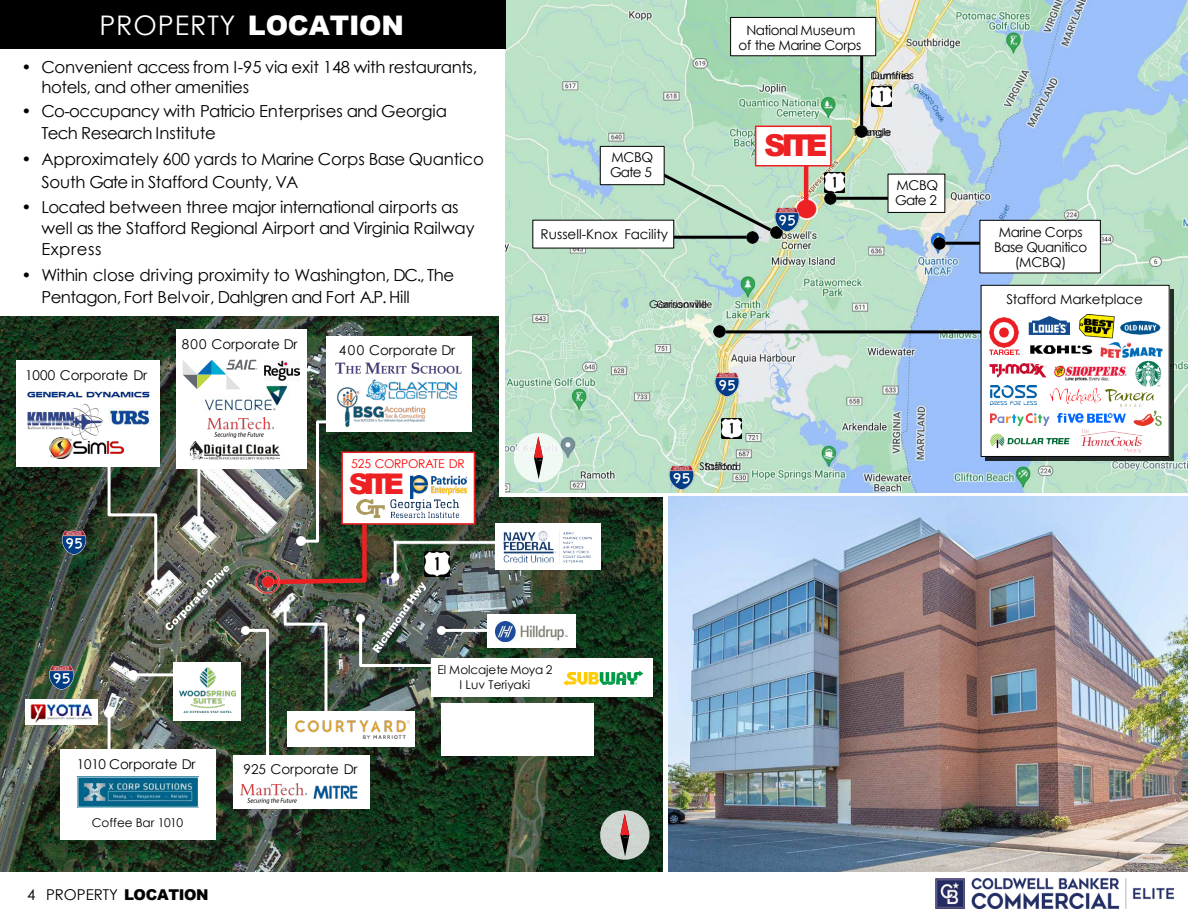
<style>
.page{position:relative;width:1188px;height:918px;background:#fff}
.page>*{position:absolute;margin:0;border:0;box-sizing:border-box;transform-origin:0 0}
.t1{font:900 30px "Arial";color:#ed2124}
.t2{font:900 28.5px "Arial";color:#ed2124}
.t3{font:27px "Century Gothic";letter-spacing:.035em;color:#fff}
.t4{font:16.5px/22.5px "Century Gothic";letter-spacing:-.02em;color:#000}
.t5{font:15px "Century Gothic";color:#000}
.t6{font:13.5px "Century Gothic";letter-spacing:-.01em;color:#000}
.t7{font:13.5px/15px "Century Gothic";letter-spacing:-.035em;color:#000;text-align:center}
.t8{font:13.5px/15px "Century Gothic";letter-spacing:-.03em;color:#000;text-align:center}
.t9{font:12px/14.4px "Century Gothic";letter-spacing:-.01em;color:#000;text-align:center}
.t10{font:12px "Century Gothic";letter-spacing:-.025em;color:#f00}
.t11{font:10.5px "Century Gothic";letter-spacing:-.02em;color:#000}
.s1{font-family:"Arial";font-weight:900}
</style>
<div class="page">
<img style="left:0;top:316px;width:663px;height:556px">
<div style="left:499px;top:309px;width:304px;height:188px;background:#fff"></div>
<img style="left:505px;top:0;width:683px;height:492px">
<img style="left:795px;top:198px;width:22px;height:21px">
<div style="left:756px;top:126px;width:75px;height:40px;background:#fff"></div>
<div style="left:755px;top:126px;width:77px;height:40px;border:2px solid #ed2124"></div>
<hr style="left:939px;top:242px;width:41px;height:3px;background:#000">
<svg style="left:933px;top:237px;width:12px;height:12px"></svg>
<div style="left:980px;top:220px;width:121px;height:53px;background:#fff;border:1px solid #000"></div>
<hr style="left:804px;top:166px;width:4px;height:43px;background:#ed2124">
<svg style="left:644px;top:163px;width:138px;height:80px;background:#afd0b9"></svg>
<div style="left:600px;top:146px;width:65px;height:39px;background:#fff;border:1px solid #000"></div>
<div style="left:0;top:0;width:505px;height:49px;background:#000"></div>
<hr style="left:831px;top:197px;width:57px;height:3px;background:#000">
<svg style="left:825px;top:193px;width:12px;height:11px"></svg>
<hr style="left:860px;top:56px;width:3px;height:75px;background:#000">
<svg style="left:856px;top:125px;width:12px;height:12px"></svg>
<hr style="left:719px;top:330px;width:262px;height:3px;background:#000">
<svg style="left:713px;top:326px;width:12px;height:12px"></svg>
<hr style="left:441px;top:629px;width:50px;height:3px;background:#fff">
<hr style="left:133px;top:673px;width:50px;height:3px;background:#fff">
<svg style="left:129px;top:671px;width:8px;height:8px"></svg>
<div style="left:985px;top:290px;width:188px;height:171px;background:#252d28"></div>
<div style="left:16px;top:360px;width:144px;height:107px;background:#fff"></div>
<div style="left:60px;top:749px;width:156px;height:90px;background:#fff"></div>
<div style="left:173px;top:662px;width:68px;height:58px;background:#fff"></div>
<div style="left:177px;top:329px;width:130px;height:139px;background:#fff"></div>
<div style="left:233px;top:756px;width:136px;height:53px;background:#fff"></div>
<div style="left:326px;top:336px;width:146px;height:96px;background:#fff"></div>
<div style="left:487px;top:614px;width:89px;height:34px;background:#fff"></div>
<div style="left:442px;top:703px;width:152px;height:53px;background:#fff"></div>
<div style="left:496px;top:523px;width:105px;height:46px;background:#fff"></div>
<div style="left:431px;top:659px;width:221px;height:38px;background:#fff"></div>
<div style="left:981px;top:285px;width:188px;height:171px;background:#fff"></div>
<div style="left:888px;top:174px;width:57px;height:39px;background:#fff;border:1px solid #000"></div>
<div style="left:731px;top:17px;width:145px;height:39px;background:#fff"></div>
<div style="left:730px;top:17px;width:146px;height:39px;border:1px solid #000"></div>
<img style="left:204px;top:385px;width:84px;height:26px">
<div style="left:981px;top:285px;width:189px;height:172px;border:1px solid #000"></div>
<img style="left:989px;top:318px;width:30px;height:29px">
<svg style="left:989px;top:349px;width:31px;height:6px"></svg>
<svg style="left:1029px;top:316px;width:28px;height:19px"></svg>
<img style="left:1033px;top:324px;width:24px;height:9px">
<svg style="left:1030px;top:345px;width:26px;height:9px"></svg>
<img style="left:1019px;top:364px;width:15px;height:10px">
<svg style="left:990px;top:364px;width:29px;height:13px"></svg>
<svg style="left:1034px;top:364px;width:12px;height:13px"></svg>
<img style="left:991px;top:386px;width:46px;height:18px">
<img style="left:1057px;top:315px;width:105px;height:72px">
<img style="left:1050px;top:389px;width:51px;height:15px">
<img style="left:990px;top:413px;width:154px;height:39px">
<img style="left:26px;top:699px;width:72px;height:26px">
<img style="left:1054px;top:362px;width:77px;height:22px">
<img style="left:1106px;top:390px;width:56px;height:35px">
<div style="left:342px;top:452px;width:132px;height:72px;background:#fff"></div>
<div style="left:341px;top:452px;width:134px;height:73px;border:2px solid #ed2124"></div>
<img style="left:42px;top:659px;width:39px;height:36px">
<img style="left:54px;top:525px;width:39px;height:36px">
<img style="left:767px;top:202px;width:40px;height:36px">
<img style="left:707px;top:366px;width:39px;height:36px">
<img style="left:662px;top:460px;width:39px;height:33px">
<img style="left:495px;top:621px;width:73px;height:21px">
<img style="left:179px;top:667px;width:56px;height:46px">
<hr style="left:108px;top:713px;width:3px;height:67px;background:#fff">
<svg style="left:105px;top:709px;width:8px;height:8px"></svg>
<img style="left:77px;top:777px;width:122px;height:31px">
<img style="left:445px;top:476px;width:21px;height:20px">
<img style="left:445px;top:500px;width:15px;height:18px">
<img style="left:445px;top:531px;width:147px;height:50px">
<img style="left:335px;top:362px;width:127px;height:12px">
<img style="left:337px;top:387px;width:89px;height:32px">
<img style="left:364px;top:379px;width:93px;height:24px">
<img style="left:106px;top:458px;width:123px;height:172px">
<img style="left:242px;top:419px;width:203px;height:344px">
<img style="left:241px;top:784px;width:66px;height:20px">
<img style="left:207px;top:418px;width:66px;height:20px">
<img style="left:313px;top:785px;width:45px;height:14px">
<img style="left:265px;top:360px;width:35px;height:20px">
<svg style="left:183px;top:360px;width:74px;height:29px"></svg>
<img style="left:27px;top:391px;width:123px;height:7px">
<img style="left:27px;top:403px;width:76px;height:34px">
<img style="left:50px;top:437px;width:74px;height:22px">
<img style="left:109px;top:409px;width:41px;height:16px">
<img style="left:425px;top:552px;width:24px;height:25px">
<img style="left:872px;top:87px;width:20px;height:20px">
<img style="left:825px;top:173px;width:20px;height:20px">
<img style="left:721px;top:419px;width:20px;height:20px">
<img style="left:668px;top:497px;width:520px;height:375px">
<svg style="left:563px;top:671px;width:80px;height:15px"></svg>
<svg style="left:514px;top:433px;width:49px;height:49px"></svg>
<svg style="left:600px;top:810px;width:50px;height:50px;background:#9a9e96"></svg>
<img style="left:189px;top:441px;width:93px;height:21px">
<div style="left:532px;top:220px;width:142px;height:28px;background:#fff"></div>
<img style="left:935px;top:879px;width:238px;height:30px">
<p class="t3" style="left:99px;top:6px;width:306px">PROPERTY <span class="s1">LOCATION</span></p>
<p class="t4" style="left:41px;top:57px;width:437px;line-height:19.8px;text-indent:-20px">• Convenient access from I-95 via exit 148 with restaurants, hotels, and other amenities</p>
<p class="t4" style="left:42px;top:99px;width:407px;text-indent:-20px">• Co-occupancy with Patricio Enterprises and Georgia<br>Tech Research Institute</p>
<p class="t4" style="left:41px;top:147px;width:444px;text-indent:-20px">• Approximately 600 yards to Marine Corps Base Quantico<br>South Gate in Stafford County, VA</p>
<p class="t4" style="left:42px;top:197px;width:435px;line-height:21px;text-indent:-20px">• Located between three major international airports as well as the Stafford Regional Airport and Virginia Railway<br>Express</p>
<p class="t4" style="left:42px;top:263px;width:414px;text-indent:-20px">• Within close driving proximity to Washington, DC., The<br>Pentagon, Fort Belvoir, Dahlgren and Fort A.P. Hill</p>
<p class="t6" style="left:25px;top:366px;width:124px">1000 Corporate Dr</p>
<p class="t6" style="left:182px;top:334px;width:117px">800 Corporate Dr</p>
<p class="t6" style="left:339px;top:340px;width:118px">400 Corporate Dr</p>
<p class="t10" style="left:351px;top:455px;width:115px">525 CORPORATE DR</p>
<p class="t2" style="left:349px;top:463px;width:57px">SITE</p>
<p class="t6" style="left:611px;top:148px;width:43px">MCBQ</p>
<p class="t6" style="left:610px;top:163px;width:43px">Gate 5</p>
<p class="t6" style="left:541px;top:225px;width:129px">Russell-Knox Facility</p>
<p class="t11" style="left:649px;top:297px;width:60px">Garrisonville</p>
<p class="t8" style="left:739px;top:22px;width:124px">National Museum of the Marine Corps</p>
<p class="t11" style="left:872px;top:68px;width:43px">Dumfries</p>
<p class="t1" style="left:764px;top:123px;width:65px">SITE</p>
<p class="t11" style="left:853px;top:125px;width:39px">Triangle</p>
<p class="t6" style="left:896px;top:176px;width:43px">MCBQ</p>
<p class="t6" style="left:895px;top:190px;width:43px">Gate 2</p>
<p class="t7" style="left:994px;top:224px;width:95px">Marine Corps<br>Base Quanitico (MCBQ)</p>
<p class="t6" style="left:1006px;top:289px;width:138px">Stafford Marketplace</p>
<p class="t11" style="left:700px;top:459px;width:40px">Stafford</p>
<p class="t6" style="left:77px;top:754px;width:120px">1010 Corporate Dr</p>
<p class="t6" style="left:244px;top:760px;width:116px">925 Corporate Dr</p>
<p class="t9" style="left:92px;top:815px;width:93px">Coffee Bar 1010</p>
<p class="t5" style="left:27px;top:884px;width:183px">4 PROPERTY <span class="s1">LOCATION</span></p>
<p class="t9" style="left:437px;top:662px;width:116px">El Molcajete Moya 2<br>I Luv Teriyaki</p>
</div>
